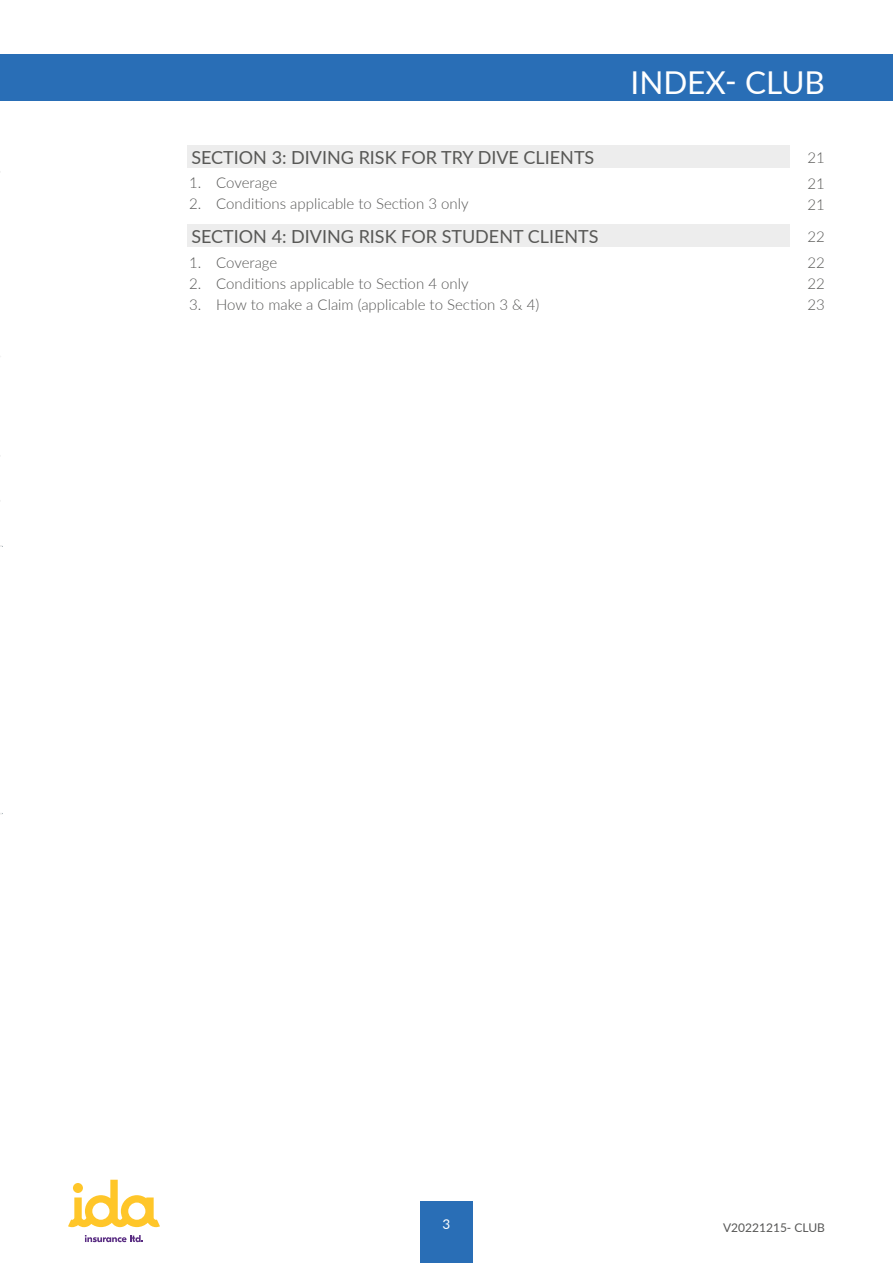
<style>
.page{position:relative;width:893px;height:1263px;background:#fff}
.page>*{position:absolute;margin:0;border:0;box-sizing:border-box;transform-origin:0 0}
.t1{font:31.5px "Lato";color:#fff}
.t2{font:18px "Lato";color:#585856}
.t3{font:300 15px "Lato";color:#575756}
.t4{font:300 15px/21px "Lato";color:#585856}
.t5{font:13.5px "Lato";color:#fff}
.t6{font:12px "Lato";color:#575756}
</style>
<div class="page">
<div style="left:420px;top:1201px;width:52px;height:62px;background:#296eb6"></div>
<svg style="left:68px;top:1180px;width:92px;height:47px"></svg>
<svg style="left:85px;top:1235px;width:58px;height:7px"></svg>
<div style="left:0;top:55px;width:893px;height:46px;background:#296eb6"></div>
<div style="left:187px;top:145px;width:603px;height:22px;background:#ededed"></div>
<div style="left:187px;top:224px;width:603px;height:23px;background:#ededed"></div>
<h1 class="t1" style="left:630px;top:60px;width:196px">INDEX- CLUB</h1>
<p class="t2" style="left:191px;top:144px;width:405px">SECTION 3: DIVING RISK FOR TRY DIVE CLIENTS</p>
<p class="t4" style="left:807px;top:147px;width:19px">21</p>
<p class="t3" style="left:189px;top:173px;width:90px">1. Coverage</p>
<p class="t3" style="left:189px;top:194px;width:281px">2. Conditions applicable to Section 3 only</p>
<p class="t4" style="left:807px;top:172px;width:19px">21<br>21</p>
<p class="t2" style="left:191px;top:223px;width:409px">SECTION 4: DIVING RISK FOR STUDENT CLIENTS</p>
<p class="t4" style="left:807px;top:225px;width:19px">22</p>
<p class="t3" style="left:189px;top:252px;width:90px">1. Coverage</p>
<p class="t3" style="left:189px;top:273px;width:281px">2. Conditions applicable to Section 4 only</p>
<p class="t3" style="left:189px;top:294px;width:352px">3. How to make a Claim (applicable to Section 3 &amp; 4)</p>
<p class="t4" style="left:807px;top:251px;width:19px;text-align:justify">22<br>22<br>23</p>
<p class="t5" style="left:443px;top:1214px;width:9px">3</p>
<p class="t6" style="left:723px;top:1219px;width:103px">V20221215- CLUB</p>
</div>
